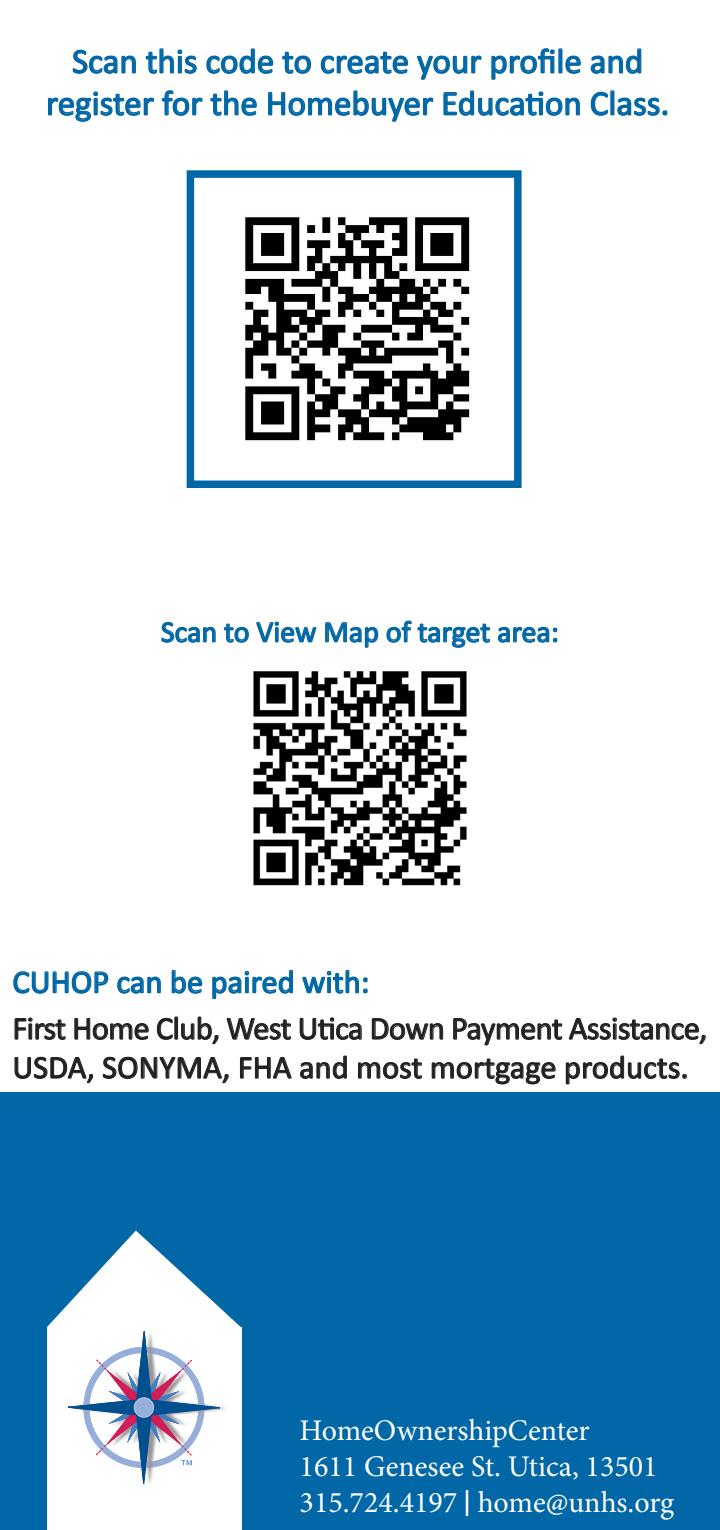
<style>
.page{position:relative;width:720px;height:1530px;background:#fff}
.page>*{position:absolute;margin:0;border:0;box-sizing:border-box;transform-origin:0 0}
.t1{font:35px "Calibri";color:#0167a6}
.t2{font:32.5px/39px "Calibri";letter-spacing:-.02em;color:#231f20}
.t3{font:32.5px "Calibri";color:#0167a6}
.t4{font:30px "Minion Pro";color:#fff}
.t5{font:30px "Calibri";color:#0167a6}
</style>
<div class="page">
<div style="left:0;top:1093px;width:720px;height:437px;background:#0167a6"></div>
<div style="left:47px;top:1328px;width:194px;height:202px;background:#fff"></div>
<svg style="left:47px;top:1231px;width:194px;height:253px"></svg>
<hr style="left:48px;top:1326px;width:191px;height:3px;background:#fff">
<img style="left:245px;top:217px;width:225px;height:224px">
<svg style="left:590px;top:48px;width:52px;height:26px"></svg>
<svg style="left:48px;top:48px;width:533px;height:74px"></svg>
<svg style="left:590px;top:90px;width:78px;height:26px"></svg>
<svg style="left:13px;top:971px;width:96px;height:23px"></svg>
<svg style="left:117px;top:976px;width:44px;height:18px"></svg>
<svg style="left:171px;top:969px;width:32px;height:25px"></svg>
<svg style="left:212px;top:969px;width:81px;height:30px"></svg>
<svg style="left:302px;top:969px;width:66px;height:25px"></svg>
<svg style="left:14px;top:1017px;width:52px;height:23px"></svg>
<svg style="left:74px;top:1018px;width:75px;height:22px"></svg>
<svg style="left:156px;top:1016px;width:63px;height:29px"></svg>
<svg style="left:226px;top:1018px;width:65px;height:22px"></svg>
<svg style="left:299px;top:1017px;width:63px;height:23px"></svg>
<svg style="left:371px;top:1018px;width:73px;height:22px"></svg>
<svg style="left:453px;top:1017px;width:253px;height:29px"></svg>
<svg style="left:14px;top:1056px;width:80px;height:28px"></svg>
<svg style="left:102px;top:1056px;width:127px;height:28px"></svg>
<svg style="left:240px;top:1057px;width:52px;height:22px"></svg>
<svg style="left:300px;top:1055px;width:47px;height:24px"></svg>
<svg style="left:358px;top:1058px;width:64px;height:21px"></svg>
<svg style="left:431px;top:1058px;width:125px;height:27px"></svg>
<svg style="left:565px;top:1055px;width:122px;height:30px"></svg>
<hr style="left:466px;top:1490px;width:2px;height:26px;background:#fff">
<svg style="left:161px;top:621px;width:55px;height:22px"></svg>
<svg style="left:223px;top:623px;width:26px;height:20px"></svg>
<svg style="left:256px;top:621px;width:61px;height:22px"></svg>
<svg style="left:325px;top:622px;width:54px;height:26px"></svg>
<svg style="left:386px;top:620px;width:105px;height:28px"></svg>
<svg style="left:497px;top:626px;width:61px;height:17px"></svg>
<img style="left:253px;top:671px;width:214px;height:214px">
<div style="left:187px;top:170px;width:335px;height:318px;border:8px solid #0167a6"></div>
<p class="t1" style="left:72px;top:39px;width:573px">Scan this code to create your profile and</p>
<p class="t1" style="left:46px;top:81px;width:625px">register for the Homebuyer Education Class.</p>
<p class="t5" style="left:161px;top:613px;width:400px">Scan to View Map of target area:</p>
<p class="t3" style="left:12px;top:961px;width:359px">CUHOP can be paired with:</p>
<p class="t2" style="left:12px;top:1009px;width:697px">First Home Club, West Utica Down Payment Assistance,<br>USDA, SONYMA, FHA and most mortgage products.</p>
<p class="t4" style="left:300px;top:1410px;width:292px">HomeOwnershipCenter</p>
<p class="t4" style="left:300px;top:1446px;width:360px">1611 Genesee St. Utica, 13501</p>
<p class="t4" style="left:300px;top:1482px;width:376px">315.724.4197 home@unhs.org</p>
</div>
